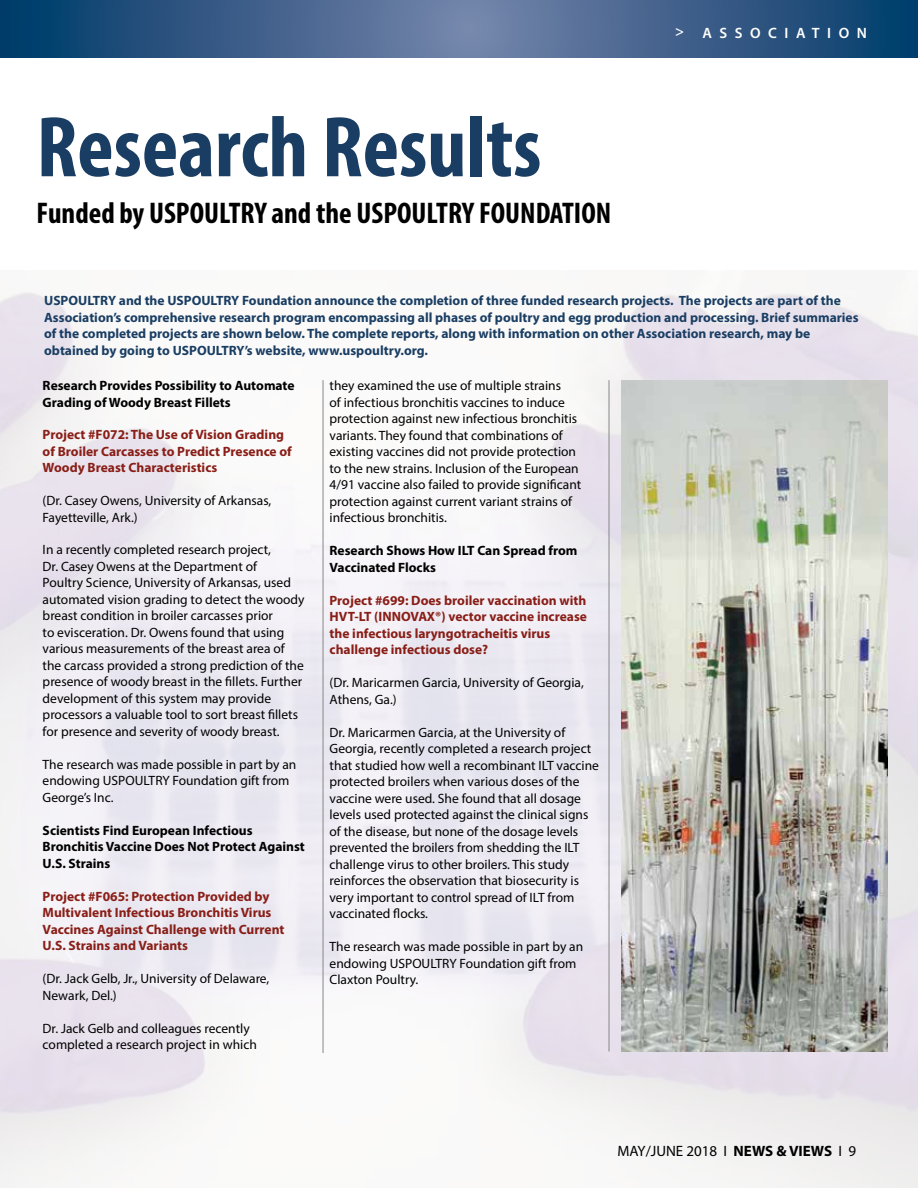
<style>
.page{position:relative;width:918px;height:1188px;background:#fff}
.page>*{position:absolute;margin:0;border:0;box-sizing:border-box;transform-origin:0 0}
.t1{font:700 condensed 87px "Myriad Pro";color:#1a3e63}
.t2{font:700 condensed 30px "Myriad Pro";color:#000}
.t3{font:15px "Myriad Pro";color:#000}
.t4{font:600 15px "Myriad Pro";letter-spacing:.5em;color:#fff}
.t5{font:13.5px/16.5px "Myriad Pro";color:#000}
.t6{font:700 13.5px/16.5px "Myriad Pro";color:#1a3e63}
.t7{font:700 13.5px/16.5px "Myriad Pro";color:#891e17}
.t8{font:700 13.5px/16.5px "Myriad Pro";color:#000}
.s1{font-weight:700}
</style>
<div class="page">
<svg style="left:0;top:0;width:918px;height:57px;background:#3a5e89"></svg>
<hr style="left:323px;top:380px;width:1px;height:673px;background:#868787">
<hr style="left:609px;top:380px;width:1px;height:672px;background:#868787">
<img style="left:621px;top:380px;width:267px;height:672px">
<h1 class="t1" style="left:37px;top:93px;width:506px">Research Results</h1>
<h2 class="t2" style="left:37px;top:194px;width:576px">Funded by USPOULTRY and the USPOULTRY FOUNDATION</h2>
<p class="t4" style="left:675px;top:24px;width:193px">&gt; ASSOCIATION</p>
<p class="t6" style="left:44px;top:292px;width:816px;text-indent:198px">Foundation announce the completion of three funded research projects. The projects are part of the Association’s comprehensive research program encompassing all phases of poultry and egg production and processing. Brief summaries of the completed projects are shown below. The complete reports, along with information on other Association research, may be obtained by going to USPOULTRY</p>
<p class="t6" style="left:44px;top:292px;width:9px">USPOULTRY</p>
<p class="t6" style="left:119px;top:292px;width:58px">and the USPOULTRY</p>
<p class="t6" style="left:245px;top:342px;width:185px">’s website, www.uspoultry.org.</p>
<p class="t8" style="left:43px;top:377px;width:253px">Research Provides Possibility to Automate<br>Grading of Woody Breast Fillets</p>
<p class="t7" style="left:43px;top:426px;width:251px">Project #F072: The Use of Vision Grading of Broiler Carcasses to Predict Presence of<br>Woody Breast Characteristics</p>
<p class="t5" style="left:43px;top:492px;width:230px">(Dr. Casey Owens, University of Arkansas,<br>Fayetteville, Ark.)</p>
<p class="t5" style="left:43px;top:542px;width:263px">In a recently completed research project,<br>Dr. Casey Owens at the Department of<br>Poultry Science, University of Arkansas, used automated vision grading to detect the woody breast condition in broiler carcasses prior<br>to evisceration. Dr. Owens found that using various measurements of the breast area of the carcass provided a strong prediction of the presence of woody breast in the fillets. Further development of this system may provide processors a valuable tool to sort breast fillets for presence and severity of woody breast.</p>
<p class="t5" style="left:43px;top:756px;width:255px">The research was made possible in part by an endowing USPOULTRY Foundation gift from<br>George’s Inc.</p>
<p class="t8" style="left:43px;top:822px;width:264px">Scientists Find European Infectious<br>Bronchitis Vaccine Does Not Protect Against<br>U.S. Strains</p>
<p class="t7" style="left:43px;top:888px;width:243px">Project #F065: Protection Provided by Multivalent Infectious Bronchitis Virus Vaccines Against Challenge with Current U.S. Strains and Variants</p>
<p class="t5" style="left:43px;top:970px;width:228px">(Dr. Jack Gelb, Jr., University of Delaware,<br>Newark, Del.)</p>
<p class="t5" style="left:43px;top:1020px;width:216px">Dr. Jack Gelb and colleagues recently completed a research project in which</p>
<p class="t5" style="left:330px;top:377px;width:253px">they examined the use of multiple strains<br>of infectious bronchitis vaccines to induce protection against new infectious bronchitis variants. They found that combinations of existing vaccines did not provide protection to the new strains. Inclusion of the European 4/91 vaccine also failed to provide significant protection against current variant strains of infectious bronchitis.</p>
<p class="t8" style="left:330px;top:542px;width:249px">Research Shows How ILT Can Spread from<br>Vaccinated Flocks</p>
<p class="t7" style="left:330px;top:591px;width:258px">Project #699: Does broiler vaccination with<br>HVT-LT (INNOVAX</p>
<p class="t7" style="left:330px;top:608px;width:259px;text-indent:106px">®) vector vaccine increase the infectious laryngotracheitis virus challenge infectious dose?</p>
<p class="t5" style="left:330px;top:674px;width:256px">(Dr. Maricarmen Garcia, University of Georgia,<br>Athens, Ga.)</p>
<p class="t5" style="left:330px;top:724px;width:271px">Dr. Maricarmen Garcia, at the University of Georgia, recently completed a research project that studied how well a recombinant ILT vaccine protected broilers when various doses of the vaccine were used. She found that all dosage levels used protected against the clinical signs of the disease, but none of the dosage levels prevented the broilers from shedding the ILT challenge virus to other broilers. This study reinforces the observation that biosecurity is very important to control spread of ILT from vaccinated flocks.</p>
<p class="t5" style="left:330px;top:938px;width:255px">The research was made possible in part by an endowing USPOULTRY Foundation gift from<br>Claxton Poultry.</p>
<p class="t3" style="left:618px;top:1142px;width:240px">MAY/JUNE 2018 I <span class="s1">NEWS &amp; VI EWS</span> I 9</p>
</div>
